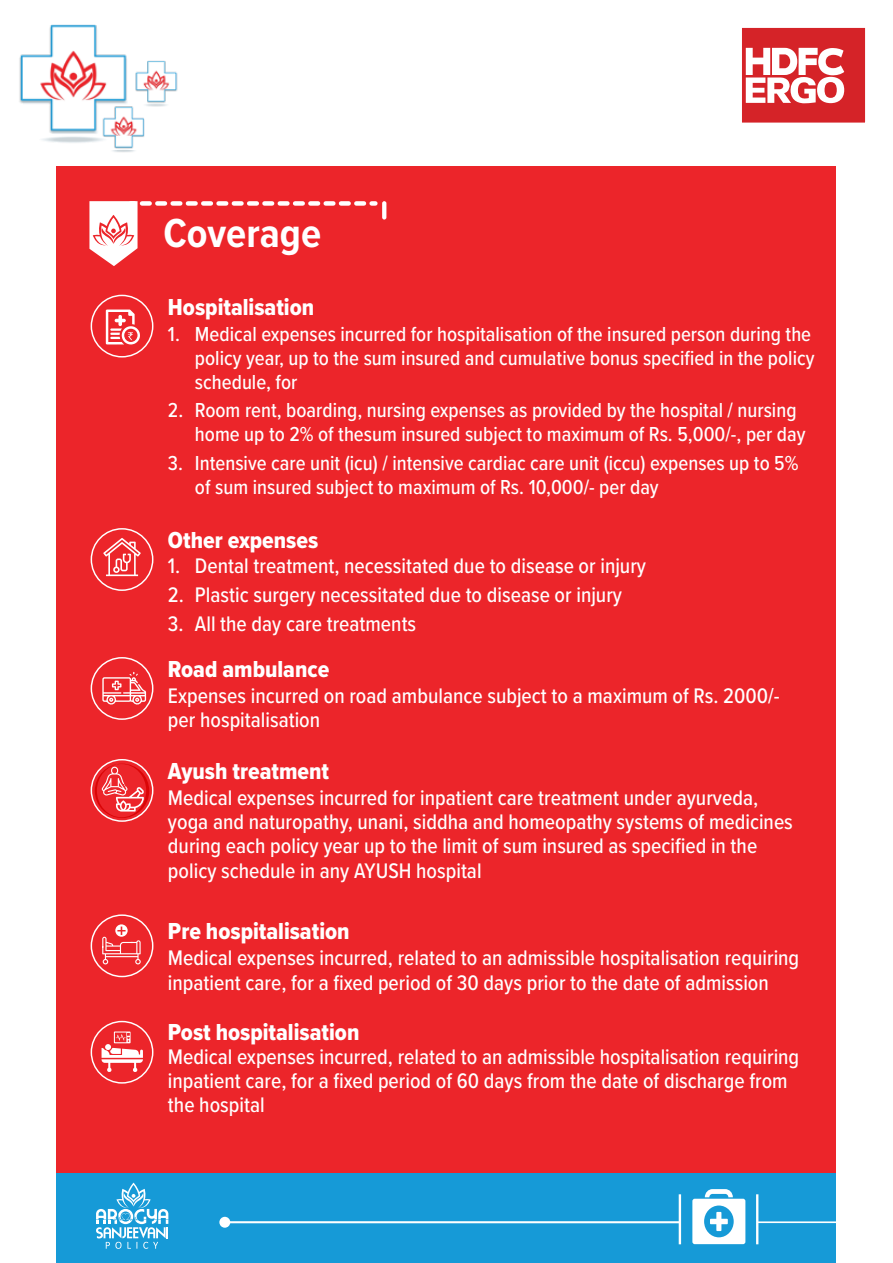
<style>
.page{position:relative;width:893px;height:1263px;background:#fff}
.page>*{position:absolute;margin:0;border:0;box-sizing:border-box;transform-origin:0 0}
.t1{font:700 42px "Proxima Nova Cond";color:#fff}
.t2{font:24px "Proxima Nova Cond Extrabld";color:#fff}
.t3{font:500 21.9px/24.3px "Proxima Nova Cond";color:#fff}
.t4{font:500 21px/24px "Proxima Nova Cond";color:#fff}
</style>
<div class="page">
<div style="left:57px;top:167px;width:779px;height:1010px;background:#ec252a"></div>
<svg style="left:91px;top:759px;width:62px;height:63px"></svg>
<div style="left:56px;top:1173px;width:780px;height:90px;background:#169ad7"></div>
<svg style="left:692px;top:1189px;width:53px;height:55px"></svg>
<hr style="left:225px;top:1221px;width:455px;height:2px;background:#fff">
<hr style="left:679px;top:1194px;width:2px;height:50px;background:#fff">
<hr style="left:757px;top:1221px;width:79px;height:2px;background:#fff">
<hr style="left:756px;top:1194px;width:2px;height:50px;background:#fff">
<div style="left:219px;top:1217px;width:11px;height:11px;background:#fff;border-radius:50%"></div>
<svg style="left:96px;top:1182px;width:72px;height:67px"></svg>
<svg style="left:91px;top:528px;width:62px;height:63px"></svg>
<svg style="left:91px;top:657px;width:62px;height:63px"></svg>
<svg style="left:91px;top:914px;width:62px;height:63px"></svg>
<svg style="left:91px;top:1021px;width:62px;height:63px"></svg>
<svg style="left:382px;top:201px;width:4px;height:19px"></svg>
<svg style="left:89px;top:201px;width:286px;height:65px"></svg>
<svg style="left:91px;top:295px;width:62px;height:62px"></svg>
<img style="left:19px;top:24px;width:167px;height:150px">
<div style="left:740px;top:26px;width:127px;height:98px;background:#d52328;border:2px solid #fff"></div>
<svg style="left:746px;top:48px;width:98px;height:55px"></svg>
<h1 class="t1" style="left:163px;top:202px;width:159px">Coverage</h1>
<p class="t2" style="left:168px;top:289px;width:148px">Hospitalisation</p>
<p class="t4" style="left:195px;top:321px;width:621px;text-indent:-27px">1. Medical expenses incurred for hospitalisation of the insured person during the policy year, up to the sum insured and cumulative bonus specified in the policy schedule, for</p>
<p class="t4" style="left:195px;top:397px;width:612px;text-indent:-27px">2. Room rent, boarding, nursing expenses as provided by the hospital / nursing home up to 2% of thesum insured subject to maximum of Rs. 5,000/-, per day</p>
<p class="t4" style="left:195px;top:450px;width:605px;text-indent:-27px">3. Intensive care unit (icu) / intensive cardiac care unit (iccu) expenses up to 5% of sum insured subject to maximum of Rs. 10,000/- per day</p>
<p class="t2" style="left:168px;top:522px;width:152px">Other expenses</p>
<p class="t3" style="left:168px;top:553px;width:480px">1. Dental treatment, necessitated due to disease or injury</p>
<p class="t3" style="left:168px;top:582px;width:456px">2. Plastic surgery necessitated due to disease or injury</p>
<p class="t3" style="left:168px;top:610px;width:250px">3. All the day care treatments</p>
<p class="t2" style="left:168px;top:651px;width:163px">Road ambulance</p>
<p class="t3" style="left:168px;top:683px;width:613px">Expenses incurred on road ambulance subject to a maximum of Rs. 2000/- per hospitalisation</p>
<p class="t2" style="left:168px;top:753px;width:163px">Ayush treatment</p>
<p class="t3" style="left:168px;top:784px;width:626px">Medical expenses incurred for inpatient care treatment under ayurveda, yoga and naturopathy, unani, siddha and homeopathy systems of medicines during each policy year up to the limit of sum insured as specified in the policy schedule in any AYUSH hospital</p>
<p class="t2" style="left:168px;top:913px;width:183px">Pre hospitalisation</p>
<p class="t3" style="left:168px;top:945px;width:633px">Medical expenses incurred, related to an admissible hospitalisation requiring inpatient care, for a fixed period of 30 days prior to the date of admission</p>
<p class="t2" style="left:168px;top:1014px;width:193px">Post hospitalisation</p>
<p class="t3" style="left:168px;top:1043px;width:633px">Medical expenses incurred, related to an admissible hospitalisation requiring inpatient care, for a fixed period of 60 days from the date of discharge from the hospital</p>
</div>
